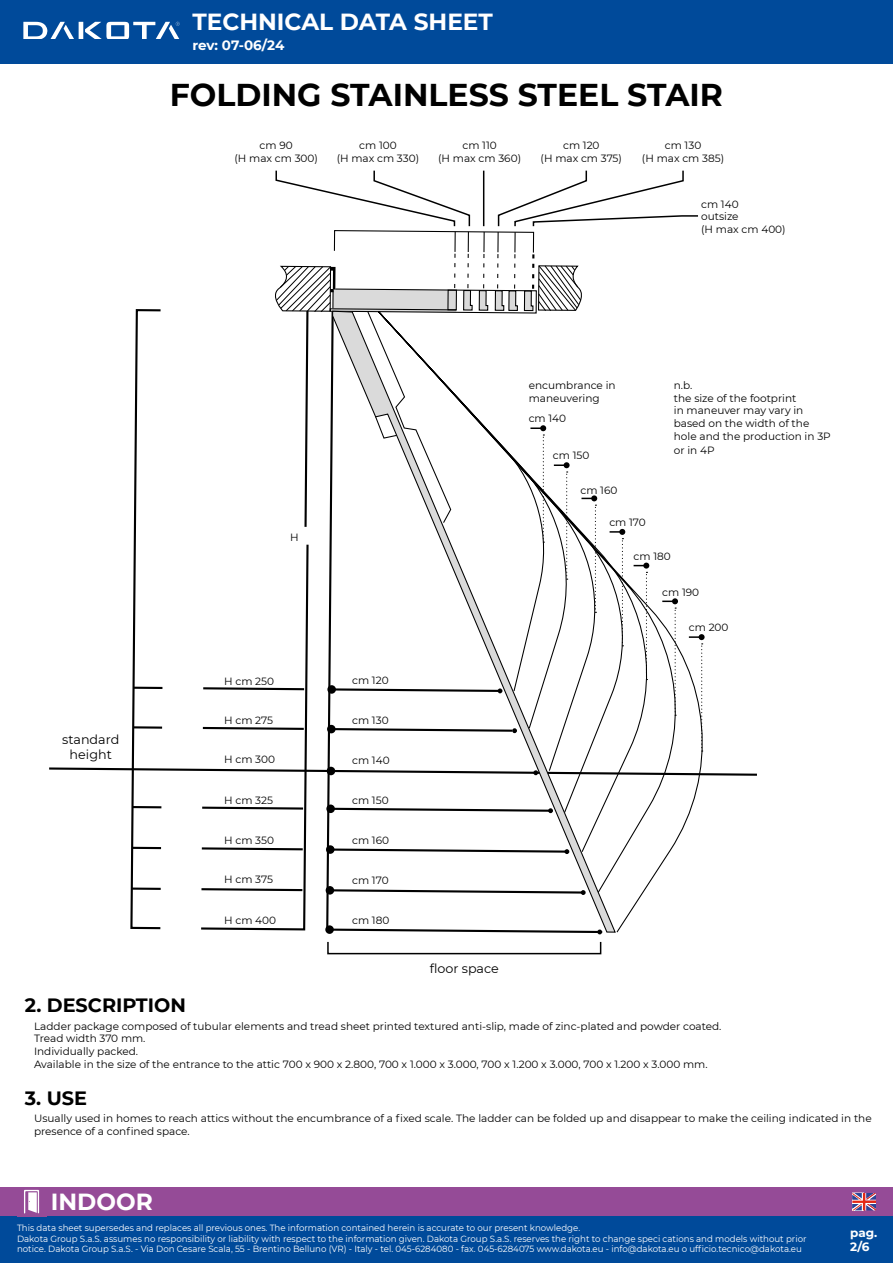
<style>
.page{position:relative;width:893px;height:1263px;background:#fff}
.page>*{position:absolute;margin:0;border:0;box-sizing:border-box;transform-origin:0 0}
.t1{font:700 31.5px "Montserrat";color:#000}
.t2{font:700 23.25px "Montserrat";color:#fff}
.t3{font:700 19.2px "Montserrat";color:#000}
.t4{font:700 13.5px "Montserrat";letter-spacing:-.01em;color:#fff}
.t5{font:12.75px/15.3px "Montserrat";color:#000;text-align:center}
.t6{font:700 12px/14.4px "Montserrat";color:#fff}
.t7{font:10.5px/12.6px "Montserrat";color:#000}
.t8{font:9px/10.5px "Montserrat";color:#fff;scale:.96 1}
</style>
<div class="page">
<div style="left:0;top:0;width:893px;height:64px;background:#004a9a"></div>
<div style="left:0;top:1216px;width:893px;height:47px;background:#004a9a"></div>
<div style="left:0;top:1187px;width:893px;height:29px;background:#954b97"></div>
<svg style="left:24px;top:1190px;width:15px;height:23px"></svg>
<hr style="left:79px;top:22px;width:4px;height:17px;background:#fff">
<svg style="left:23px;top:22px;width:51px;height:17px"></svg>
<svg style="left:85px;top:22px;width:95px;height:17px"></svg>
<svg style="left:852px;top:1193px;width:24px;height:17px"></svg>
<div style="left:327px;top:941px;width:274px;height:13px;border:2px solid #000"></div>
<svg style="left:49px;top:170px;width:708px;height:764px"></svg>
<h2 class="t2" style="left:192px;top:5px;width:302px">TECHNICAL DATA SHEET</h2>
<p class="t4" style="left:192px;top:35px;width:93px">rev: 07-06/24</p>
<h1 class="t1" style="left:170px;top:72px;width:555px">FOLDING STAINLESS STEEL STAIR</h1>
<p class="t7" style="left:234px;top:139px;width:85px;text-align:center">cm 90<br>(H max cm 300)</p>
<p class="t7" style="left:438px;top:139px;width:84px;text-align:center">cm 110<br>(H max cm 360)</p>
<p class="t7" style="left:541px;top:139px;width:83px;text-align:center">cm 120<br>(H max cm 375)</p>
<p class="t7" style="left:337px;top:139px;width:84px;text-align:center">cm 100<br>(H max cm 330)</p>
<p class="t7" style="left:642px;top:139px;width:84px;text-align:center">cm 130<br>(H max cm 385)</p>
<p class="t7" style="left:701px;top:197px;width:86px">cm 140<br>outsize<br>(H max cm 400)</p>
<p class="t7" style="left:290px;top:530px;width:10px">H</p>
<p class="t5" style="left:62px;top:731px;width:59px">standard height</p>
<h3 class="t3" style="left:25px;top:992px;width:163px">2. DESCRIPTION</h3>
<p class="t7" style="left:224px;top:674px;width:51px">H cm 250</p>
<p class="t7" style="left:224px;top:713px;width:50px">H cm 275</p>
<p class="t7" style="left:224px;top:753px;width:52px">H cm 300</p>
<p class="t7" style="left:224px;top:794px;width:50px">H cm 325</p>
<p class="t7" style="left:224px;top:834px;width:51px">H cm 350</p>
<p class="t7" style="left:224px;top:873px;width:50px">H cm 375</p>
<p class="t7" style="left:224px;top:914px;width:53px">H cm 400</p>
<p class="t7" style="left:352px;top:674px;width:38px">cm 120</p>
<p class="t7" style="left:352px;top:714px;width:38px">cm 130</p>
<p class="t7" style="left:352px;top:754px;width:39px">cm 140</p>
<p class="t7" style="left:352px;top:794px;width:38px">cm 150</p>
<p class="t7" style="left:352px;top:834px;width:38px">cm 160</p>
<p class="t7" style="left:352px;top:874px;width:38px">cm 170</p>
<p class="t7" style="left:352px;top:914px;width:39px">cm 180</p>
<p class="t7" style="left:529px;top:379px;width:88px">encumbrance in maneuvering</p>
<p class="t7" style="left:674px;top:379px;width:158px">n.b.<br>the size of the footprint<br>in maneuver may vary in based on the width of the hole and the production in 3P</p>
<p class="t7" style="left:674px;top:443px;width:42px">or in 4P</p>
<p class="t7" style="left:529px;top:412px;width:39px">cm 140</p>
<p class="t7" style="left:553px;top:449px;width:38px">cm 150</p>
<p class="t7" style="left:580px;top:483px;width:38px">cm 160</p>
<p class="t7" style="left:609px;top:515px;width:38px">cm 170</p>
<p class="t7" style="left:634px;top:550px;width:39px">cm 180</p>
<p class="t7" style="left:662px;top:586px;width:38px">cm 190</p>
<p class="t7" style="left:689px;top:621px;width:41px">cm 200</p>
<p class="t5" style="left:430px;top:961px;width:71px">floor space</p>
<p class="t7" style="left:34px;top:1019px;width:689px">Ladder package composed of tubular elements and tread sheet printed textured anti-slip, made of zinc-plated and powder coated.<br>Tread width 370 mm.<br>Individually packed.<br>Available in the size of the entrance to the attic 700 x 900 x 2.800, 700 x 1.000 x 3.000, 700 x 1.200 x 3.000, 700 x 1.200 x 3.000 mm.</p>
<h3 class="t3" style="left:25px;top:1084px;width:64px">3. USE</h3>
<p class="t7" style="left:34px;top:1111px;width:839px">Usually used in homes to reach attics without the encumbrance of a fixed scale. The ladder can be folded up and disappear to make the ceiling indicated in the presence of a confined space.</p>
<h2 class="t2" style="left:51px;top:1184px;width:103px">INDOOR</h2>
<p class="t8" style="left:17px;top:1222px;width:824px">This data sheet supersedes and replaces all previous ones. The information contained herein is accurate to our present knowledge.<br>Dakota Group S.a.S. assumes no responsibility or liability with respect to the information given. Dakota Group S.a.S. reserves the right to change speci cations and models without prior notice. Dakota Group S.a.S. - Via Don Cesare Scala, 55 - Brentino Belluno (VR) - Italy - tel. 045-6284080 - fax. 045-6284075 www.dakota.eu - info@dakota.eu o ufficio.tecnico@dakota.eu</p>
<p class="t6" style="left:850px;top:1225px;width:29px">pag.<br>2/6</p>
</div>
